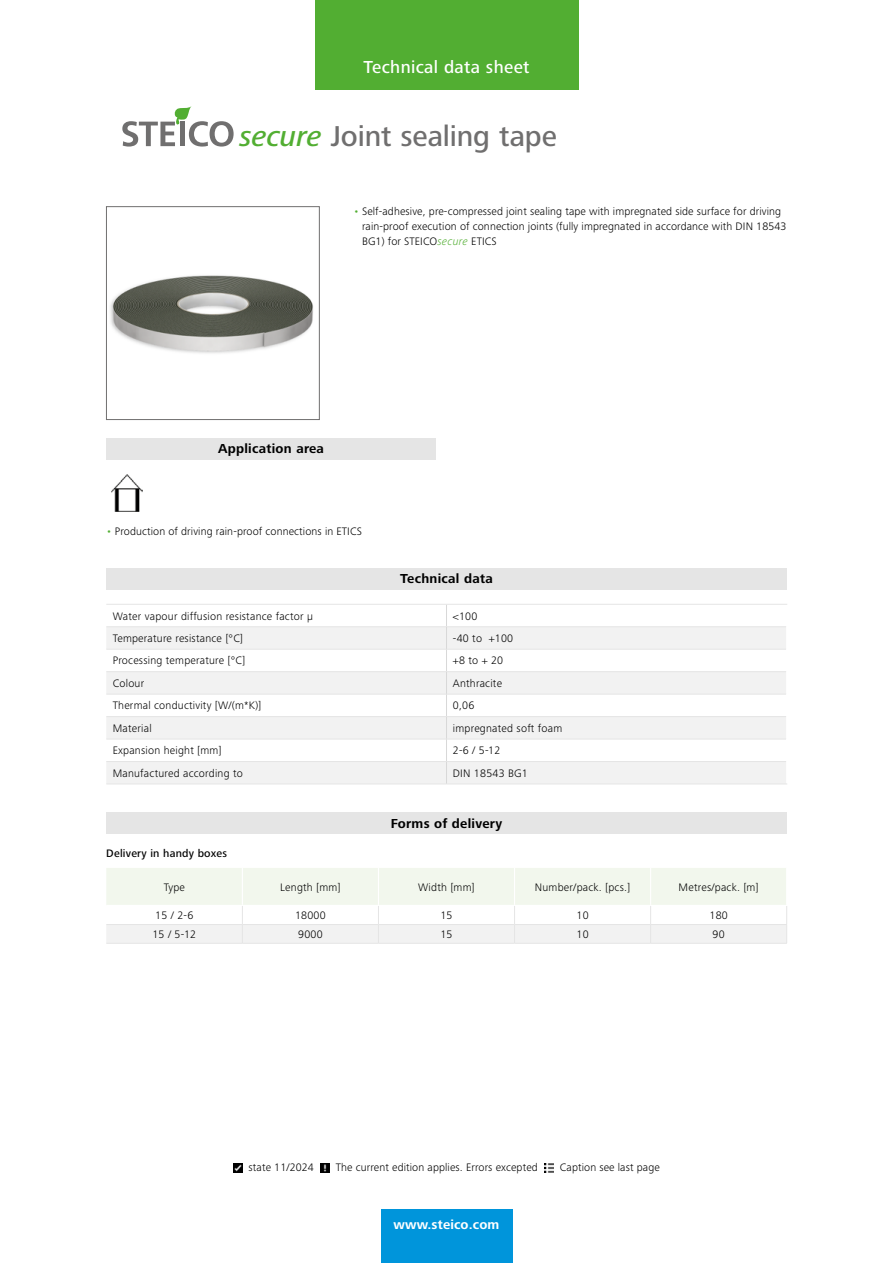
<style>
.page{position:relative;width:893px;height:1263px;background:#fff}
.page>*{position:absolute;margin:0;border:0;box-sizing:border-box;transform-origin:0 0}
.t1{font:500 29.7px "Frutiger Next LTW1 G";letter-spacing:-.005em;color:#706f6f}
.t2{font:500 18px "Frutiger Next LTW1 G";letter-spacing:.02em;color:#fff}
.t3{font:700 13.5px "Frutiger Next LTW1 G";letter-spacing:.02em;color:#000}
.t4{font:700 13.5px "Frutiger Next LTW1 G";letter-spacing:.01em;color:#fff}
.t5{font:300 11.25px/15px "Frutiger Next LTW1 G";letter-spacing:.01em;color:#000}
.t6{font:500 11.25px "Frutiger Next LTW1 G";letter-spacing:.02em;color:#000}
.s1{font-style:italic;color:#52ae32}
.s2{color:#52ae32}
</style>
<div class="page">
<svg style="left:122px;top:106px;width:112px;height:41px"></svg>
<img style="left:110px;top:275px;width:203px;height:78px">
<div style="left:106px;top:206px;width:213px;height:214px;border:1px solid #706f6f"></div>
<div style="left:106px;top:438px;width:330px;height:21px;background:#e5e5e5"></div>
<img style="left:112px;top:474px;width:31px;height:38px">
<div style="left:106px;top:568px;width:681px;height:22px;background:#e5e5e5"></div>
<svg style="left:106px;top:627px;width:680px;height:157px;fill:#f2f2f2"></svg>
<hr style="left:106px;top:626px;width:340px;height:1px;background:#e5e5e5">
<hr style="left:446px;top:626px;width:340px;height:1px;background:#e5e5e5">
<hr style="left:106px;top:649px;width:340px;height:1px;background:#e5e5e5">
<hr style="left:446px;top:649px;width:340px;height:1px;background:#e5e5e5">
<hr style="left:106px;top:671px;width:340px;height:1px;background:#e5e5e5">
<hr style="left:446px;top:671px;width:340px;height:1px;background:#e5e5e5">
<hr style="left:106px;top:694px;width:340px;height:1px;background:#e5e5e5">
<hr style="left:446px;top:694px;width:340px;height:1px;background:#e5e5e5">
<hr style="left:106px;top:716px;width:340px;height:1px;background:#e5e5e5">
<hr style="left:446px;top:716px;width:340px;height:1px;background:#e5e5e5">
<hr style="left:106px;top:739px;width:340px;height:1px;background:#e5e5e5">
<hr style="left:446px;top:739px;width:340px;height:1px;background:#e5e5e5">
<hr style="left:106px;top:761px;width:340px;height:1px;background:#e5e5e5">
<hr style="left:446px;top:761px;width:340px;height:1px;background:#e5e5e5">
<svg style="left:446px;top:605px;width:1px;height:179px"></svg>
<hr style="left:106px;top:604px;width:340px;height:1px;background:#e5e5e5">
<hr style="left:446px;top:604px;width:341px;height:1px;background:#e5e5e5">
<hr style="left:106px;top:784px;width:340px;height:1px;background:#e5e5e5">
<hr style="left:446px;top:784px;width:341px;height:1px;background:#e5e5e5">
<div style="left:106px;top:813px;width:681px;height:21px;background:#e5e5e5"></div>
<svg style="left:106px;top:868px;width:681px;height:75px"></svg>
<hr style="left:106px;top:943px;width:136px;height:1px;background:#e5e5e5">
<hr style="left:242px;top:943px;width:136px;height:1px;background:#e5e5e5">
<hr style="left:378px;top:943px;width:137px;height:1px;background:#e5e5e5">
<hr style="left:515px;top:943px;width:136px;height:1px;background:#e5e5e5">
<hr style="left:651px;top:943px;width:136px;height:1px;background:#e5e5e5">
<div style="left:315px;top:0;width:263px;height:89px;background:#52ae32"></div>
<div style="left:381px;top:1210px;width:131px;height:53px;background:#0095db"></div>
<svg style="left:233px;top:1163px;width:9px;height:9px"></svg>
<svg style="left:320px;top:1163px;width:10px;height:9px"></svg>
<svg style="left:544px;top:1163px;width:10px;height:9px"></svg>
<h2 class="t2" style="left:363px;top:56px;width:168px">Technical data sheet</h2>
<h1 class="t1" style="left:239px;top:119px;width:319px"><span class="s1">secure</span> Joint sealing tape</h1>
<p class="t5" style="left:362px;top:203px;width:426px;text-indent:-9px"><span class="s2">•</span> Self-adhesive, pre-compressed joint sealing tape with impregnated side surface for driving rain-proof execution of connection joints (fully impregnated in accordance with DIN 18543<br>BG1) for STEICO<span class="s1">secure</span> ETICS</p>
<p class="t3" style="left:218px;top:441px;width:107px">Application area</p>
<p class="t5" style="left:106px;top:524px;width:257px"><span class="s2">•</span> Production of driving rain-proof connections in ETICS</p>
<p class="t3" style="left:400px;top:571px;width:94px">Technical data</p>
<p class="t5" style="left:113px;top:608px;width:202px">Water vapour diffusion resistance factor µ</p>
<p class="t5" style="left:453px;top:608px;width:26px">&lt;100</p>
<p class="t5" style="left:113px;top:631px;width:132px">Temperature resistance [°C]</p>
<p class="t5" style="left:453px;top:631px;width:62px">-40 to +100</p>
<p class="t5" style="left:113px;top:653px;width:134px">Processing temperature [°C]</p>
<p class="t5" style="left:453px;top:653px;width:52px">+8 to + 20</p>
<p class="t5" style="left:113px;top:676px;width:33px">Colour</p>
<p class="t5" style="left:453px;top:676px;width:51px">Anthracite</p>
<p class="t5" style="left:113px;top:698px;width:150px">Thermal conductivity [W/(m*K)]</p>
<p class="t5" style="left:453px;top:698px;width:23px">0,06</p>
<p class="t5" style="left:113px;top:721px;width:40px">Material</p>
<p class="t5" style="left:453px;top:721px;width:111px">impregnated soft foam</p>
<p class="t5" style="left:113px;top:743px;width:110px">Expansion height [mm]</p>
<p class="t5" style="left:453px;top:743px;width:49px">2-6 / 5-12</p>
<p class="t5" style="left:113px;top:765px;width:132px">Manufactured according to</p>
<p class="t5" style="left:453px;top:765px;width:77px">DIN 18543 BG1</p>
<p class="t3" style="left:391px;top:815px;width:113px">Forms of delivery</p>
<p class="t6" style="left:106px;top:847px;width:122px">Delivery in handy boxes</p>
<p class="t5" style="left:164px;top:879px;width:23px">Type</p>
<p class="t5" style="left:280px;top:879px;width:62px">Length [mm]</p>
<p class="t5" style="left:418px;top:879px;width:58px">Width [mm]</p>
<p class="t5" style="left:535px;top:879px;width:97px">Number/pack. [pcs.]</p>
<p class="t5" style="left:679px;top:879px;width:82px">Metres/pack. [m]</p>
<p class="t5" style="left:155px;top:908px;width:40px">15 / 2-6</p>
<p class="t5" style="left:295px;top:908px;width:32px">18000</p>
<p class="t5" style="left:440px;top:908px;width:14px">15</p>
<p class="t5" style="left:576px;top:908px;width:14px">10</p>
<p class="t5" style="left:709px;top:908px;width:20px">180</p>
<p class="t5" style="left:152px;top:927px;width:45px">15 / 5-12</p>
<p class="t5" style="left:298px;top:927px;width:26px">9000</p>
<p class="t5" style="left:440px;top:927px;width:14px">15</p>
<p class="t5" style="left:576px;top:927px;width:14px">10</p>
<p class="t5" style="left:713px;top:927px;width:14px">90</p>
<p class="t5" style="left:249px;top:1160px;width:67px">state 11/2024</p>
<p class="t5" style="left:336px;top:1160px;width:204px">The current edition applies. Errors excepted</p>
<p class="t5" style="left:560px;top:1160px;width:101px">Caption see last page</p>
<p class="t4" style="left:394px;top:1217px;width:107px">www.steico.com</p>
</div>
